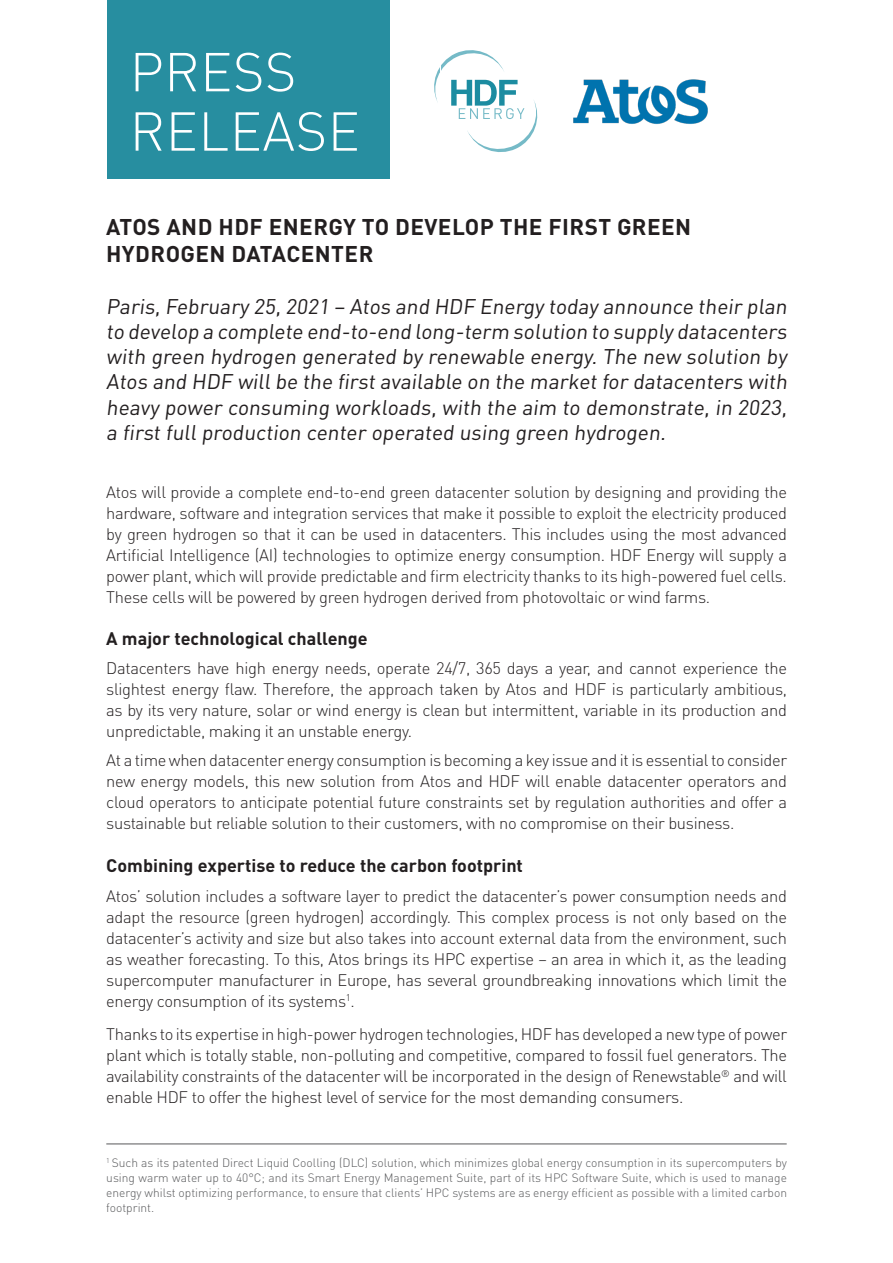
<style>
.page{position:relative;width:893px;height:1263px;background:#fff}
.page>*{position:absolute;margin:0;border:0;box-sizing:border-box;transform-origin:0 0}
.GROS_TITRE_DES_PARTI{font:300 53.85px/59.4px "DIN Pro";letter-spacing:.01em;color:#fff}
.t1{font:700 22.5px/27px "DIN Pro";letter-spacing:.02em;color:#231f20}
.t2{font:21px/25.2px "DIN Pro";color:#231f20;text-align:justify}
.t3{font:700 18px "DIN Pro";color:#231f20}
.t4{font:300 16.5px/21px "DIN Pro";letter-spacing:-.02em;color:#231f20;text-align:justify}
.t5{font:300 12px/15px "DIN Pro";color:#57585a;text-align:justify}
</style>
<div class="page">
<div style="left:107px;top:0;width:283px;height:179px;background:#278ea0"></div>
<svg style="left:434px;top:50px;width:104px;height:102px"></svg>
<hr style="left:440px;top:30px;width:1px;height:112px;background:#fff">
<hr style="left:106px;top:1143px;width:681px;height:1px;background:#57585a">
<img style="left:573px;top:79px;width:135px;height:45px">
<p class="GROS_TITRE_DES_PARTI" style="left:130px;top:40px;width:232px">PRESS<br>RELEASE</p>
<p class="t1" style="left:106px;top:212px;width:587px">ATOS AND HDF ENERGY TO DEVELOP THE FIRST GREEN<br>HYDROGEN DATACENTER</p>
<p class="t2" style="left:106px;top:293px;width:686px">Paris, February 25, 2021 – Atos and HDF Energy today announce their plan to develop a complete end-to-end long-term solution to supply datacenters with green hydrogen generated by renewable energy. The new solution by Atos and HDF will be the first available on the market for datacenters with heavy power consuming workloads, with the aim to demonstrate, in 2023, a first full production center operated using green hydrogen.</p>
<p class="t4" style="left:106px;top:480px;width:682px">Atos will provide a complete end-to-end green datacenter solution by designing and providing the hardware, software and integration services that make it possible to exploit the electricity produced by green hydrogen so that it can be used in datacenters. This includes using the most advanced Artificial Intelligence (AI) technologies to optimize energy consumption. HDF Energy will supply a power plant, which will provide predictable and firm electricity thanks to its high-powered fuel cells.<br>These cells will be powered by green hydrogen derived from photovoltaic or wind farms.</p>
<p class="t3" style="left:106px;top:627px;width:263px">A major technological challenge</p>
<p class="t4" style="left:106px;top:657px;width:682px">Datacenters have high energy needs, operate 24/7, 365 days a year, and cannot experience the slightest energy flaw. Therefore, the approach taken by Atos and HDF is particularly ambitious, as by its very nature, solar or wind energy is clean but intermittent, variable in its production and unpredictable, making it an unstable energy.</p>
<p class="t4" style="left:106px;top:749px;width:682px">At a time when datacenter energy consumption is becoming a key issue and it is essential to consider new energy models, this new solution from Atos and HDF will enable datacenter operators and cloud operators to anticipate potential future constraints set by regulation authorities and offer a sustainable but reliable solution to their customers, with no compromise on their business.</p>
<p class="t3" style="left:106px;top:853px;width:418px">Combining expertise to reduce the carbon footprint</p>
<p class="t4" style="left:106px;top:884px;width:682px">Atos’ solution includes a software layer to predict the datacenter’s power consumption needs and adapt the resource (green hydrogen) accordingly. This complex process is not only based on the datacenter’s activity and size but also takes into account external data from the environment, such as weather forecasting. To this, Atos brings its HPC expertise – an area in which it, as the leading supercomputer manufacturer in Europe, has several groundbreaking innovations which limit the energy consumption of its systems<sup>1</sup>.</p>
<p class="t4" style="left:106px;top:1023px;width:682px">Thanks to its expertise in high-power hydrogen technologies, HDF has developed a new type of power plant which is totally stable, non-polluting and competitive, compared to fossil fuel generators. The availability constraints of the datacenter will be incorporated in the design of Renewstable<sup>®</sup> and will enable HDF to offer the highest level of service for the most demanding consumers.</p>
<p class="t5" style="left:106px;top:1154px;width:682px"><sup>1</sup> Such as its patented Direct Liquid Coolling (DLC) solution, which minimizes global energy consumption in its supercomputers by using warm water up to 40°C; and its Smart Energy Management Suite, part of its HPC Software Suite, which is used to manage energy whilst optimizing performance, to ensure that clients’ HPC systems are as energy efficient as possible with a limited carbon footprint.</p>
</div>
